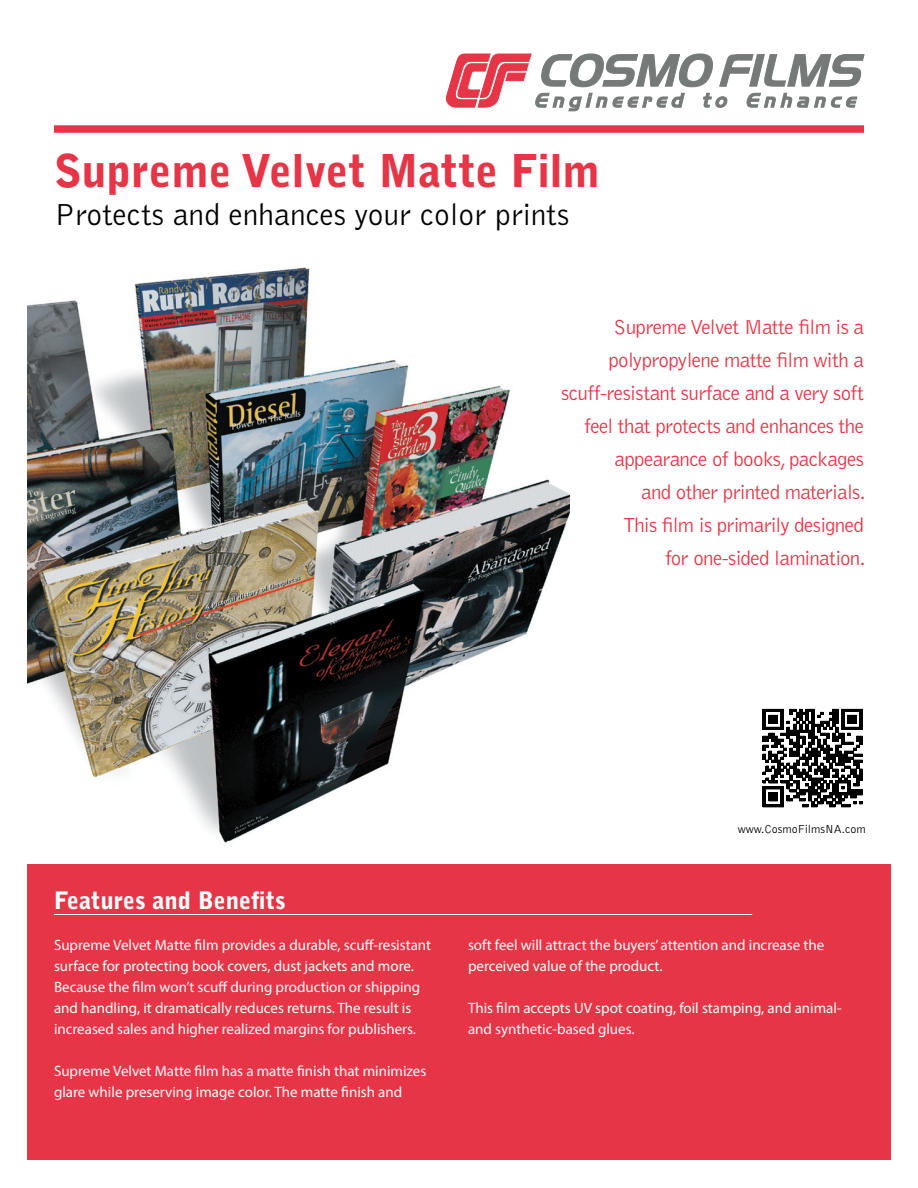
<style>
.page{position:relative;width:918px;height:1188px;background:#fff}
.page>*{position:absolute;margin:0;border:0;box-sizing:border-box;transform-origin:0 0}
.t1{font:900 45px "Bell Gothic";color:#e53546}
.t2{font:300 31.5px "Bell Gothic";color:#000}
.t3{font:900 24px "Bell Gothic";color:#fff}
.t4{font:300 21px/33px "Bell Gothic";letter-spacing:-.03em;color:#e53546;text-align:right}
.t5{font:15px/21px "Myriad Pro";color:#fff}
.t6{font:300 12px "Bell Gothic";color:#000}
</style>
<div class="page">
<div style="left:54px;top:125px;width:810px;height:8px;background:#e53546"></div>
<svg style="left:445px;top:53px;width:420px;height:59px"></svg>
<img style="left:27px;top:267px;width:542px;height:576px">
<div style="left:27px;top:864px;width:864px;height:296px;background:#e53546"></div>
<hr style="left:54px;top:914px;width:698px;height:1px;background:#fff">
<svg style="left:763px;top:709px;width:99px;height:98px"></svg>
<h1 class="t1" style="left:54px;top:145px;width:547px">Supreme Velvet Matte Film</h1>
<h2 class="t2" style="left:54px;top:198px;width:517px">Protects and enhances your color prints</h2>
<p class="t4" style="left:561px;top:311px;width:306px">Supreme Velvet Matte film is a polypropylene matte film with a scuff-resistant surface and a very soft feel that protects and enhances the appearance of books, packages<br>and other printed materials.<br>This film is primarily designed<br>for one-sided lamination.</p>
<h3 class="t3" style="left:54px;top:886px;width:233px">Features and Benefits</h3>
<p class="t5" style="left:54px;top:934px;width:379px">Supreme Velvet Matte film provides a durable, scuff-resistant surface for protecting book covers, dust jackets and more.<br>Because the film won’t scuff during production or shipping and handling, it dramatically reduces returns. The result is increased sales and higher realized margins for publishers.</p>
<p class="t5" style="left:54px;top:1060px;width:374px">Supreme Velvet Matte film has a matte finish that minimizes glare while preserving image color. The matte finish and</p>
<p class="t6" style="left:738px;top:823px;width:130px">www.CosmoFilmsNA.com</p>
<p class="t5" style="left:468px;top:934px;width:358px">soft feel will attract the buyers’ attention and increase the perceived value of the product.</p>
<p class="t5" style="left:468px;top:997px;width:375px">This film accepts UV spot coating, foil stamping, and animal&shy;and synthetic-based glues.</p>
</div>
